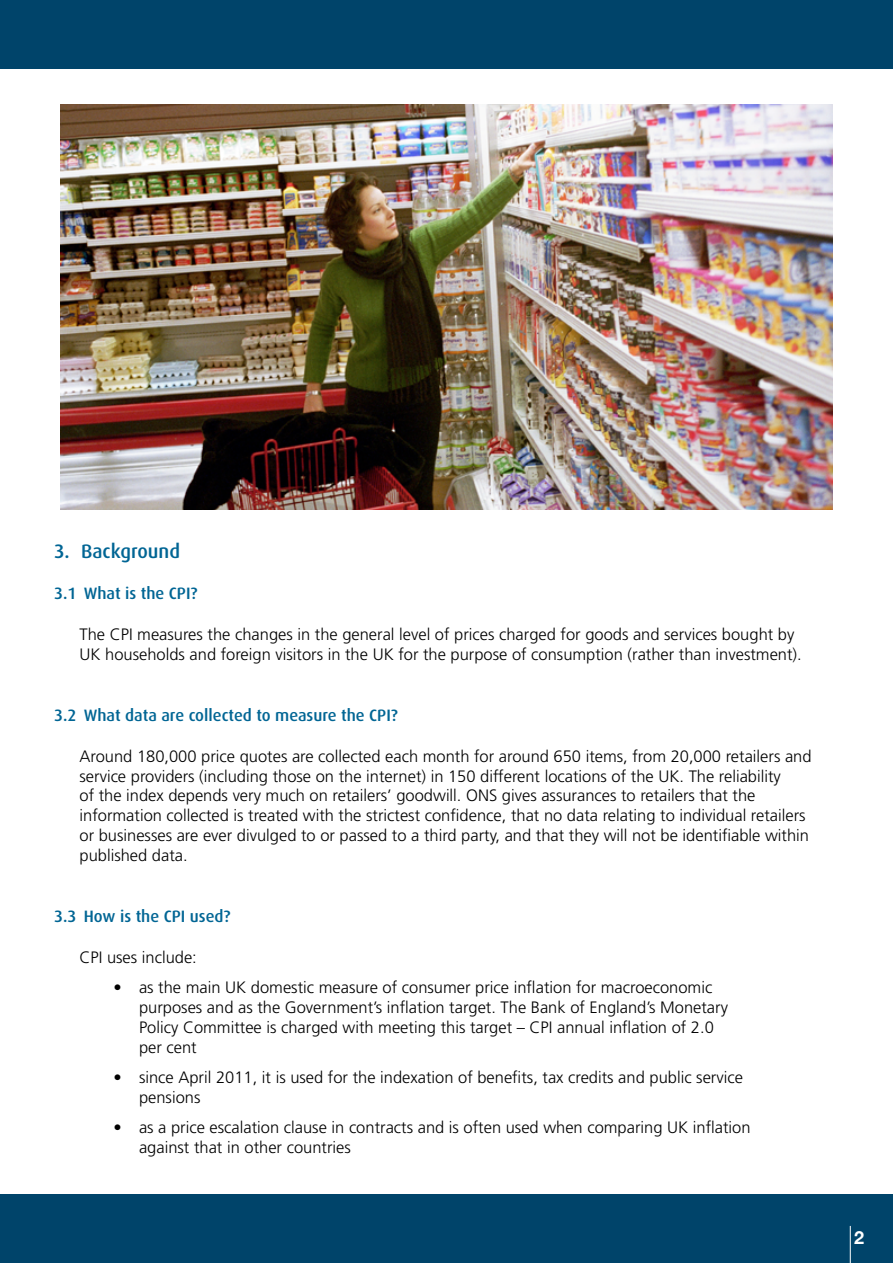
<style>
.page{position:relative;width:893px;height:1263px;background:#fff}
.page>*{position:absolute;margin:0;border:0;box-sizing:border-box;transform-origin:0 0}
.t1{font:500 19.5px "Dax";color:#006594}
.t2{font:700 18px "Helvetica Neue";color:#fff}
.t3{font:300 16.5px/19.8px "Frutiger";color:#000}
.t4{font:500 16.5px "Dax";color:#006594}
</style>
<div class="page">
<div style="left:0;top:1195px;width:893px;height:68px;background:#00446a"></div>
<div style="left:0;top:0;width:893px;height:69px;background:#00446a"></div>
<hr style="left:850px;top:1226px;width:1px;height:37px;background:#fff">
<img style="left:60px;top:104px;width:772px;height:406px">
<p class="t1" style="left:54px;top:540px;width:128px">3. Background</p>
<p class="t4" style="left:54px;top:584px;width:145px">3.1 What is the CPI?</p>
<p class="t3" style="left:80px;top:625px;width:724px">The CPI measures the changes in the general level of prices charged for goods and services bought by<br>UK households and foreign visitors in the UK for the purpose of consumption (rather than investment).</p>
<p class="t4" style="left:54px;top:706px;width:345px">3.2 What data are collected to measure the CPI?</p>
<p class="t3" style="left:80px;top:746px;width:734px">Around 180,000 price quotes are collected each month for around 650 items, from 20,000 retailers and service providers (including those on the internet) in 150 different locations of the UK. The reliability<br>of the index depends very much on retailers’ goodwill. ONS gives assurances to retailers that the information collected is treated with the strictest confidence, that no data relating to individual retailers or businesses are ever divulged to or passed to a third party, and that they will not be identifiable within published data.</p>
<p class="t4" style="left:54px;top:907px;width:178px">3.3 How is the CPI used?</p>
<p class="t3" style="left:80px;top:947px;width:119px">CPI uses include:</p>
<p class="t3" style="left:139px;top:978px;width:590px;text-indent:-26px">• as the main UK domestic measure of consumer price inflation for macroeconomic purposes and as the Government’s inflation target. The Bank of England’s Monetary Policy Committee is charged with meeting this target – CPI annual inflation of 2.0 per cent</p>
<p class="t3" style="left:139px;top:1067px;width:605px;text-indent:-26px">• since April 2011, it is used for the indexation of benefits, tax credits and public service pensions</p>
<p class="t3" style="left:139px;top:1118px;width:613px;text-indent:-26px">• as a price escalation clause in contracts and is often used when comparing UK inflation against that in other countries</p>
<p class="t2" style="left:854px;top:1221px;width:12px">2</p>
</div>
